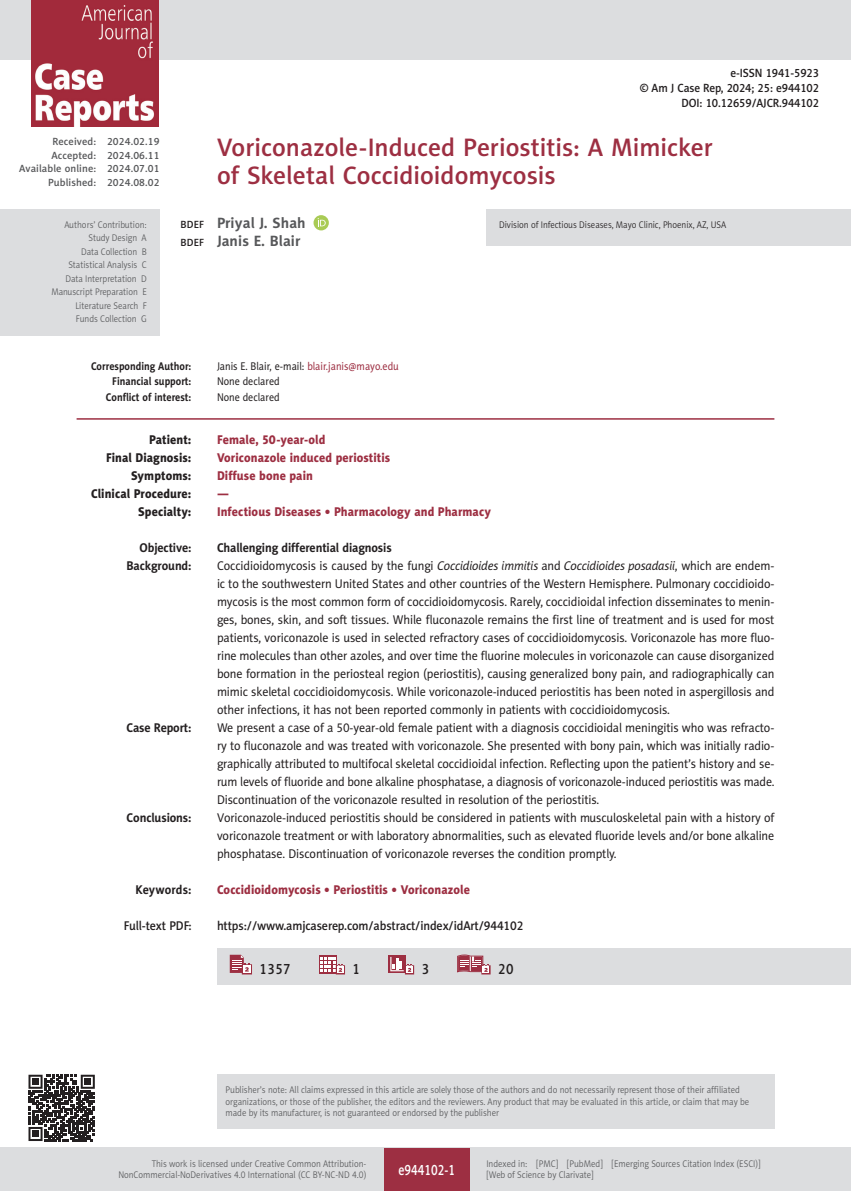
<style>
.page{position:relative;width:851px;height:1191px;background:#fff}
.page>*{position:absolute;margin:0;border:0;box-sizing:border-box;transform-origin:0 0}
.AJCR_Tytul{font:25.5px/28.5px "Naomi Sans EFN Medium";color:#9d2f42}
.AJCR_Autorzy{font:700 15px "Naomi Sans EFN";letter-spacing:.01em;color:#57585a}
.t1{font:15px "Naomi Sans EFN Medium";color:#fff;scale:.8 1}
.AJCR_dane{font:15px "Naomi Sans EFN Medium";letter-spacing:.03em;color:#231f20;scale:.9 1}
.AJCR_Summary_body{font:12.75px/18px "Naomi Sans EFN";letter-spacing:-.01em;color:#231f20;text-align:justify;scale:.95 1}
.AJCR_keywords{font:12.75px "Naomi Sans EFN Heavy";letter-spacing:.005em;color:#9d2f42;scale:.95 1}
.AJCR_Summary_body-2{font:700 12.75px "Naomi Sans EFN";letter-spacing:-.01em;color:#231f20;scale:.95 1}
.AJCR_full_text_pdf{font:12.75px "Naomi Sans EFN Medium";letter-spacing:-.01em;color:#231f20;scale:.95 1}
.AJCR_keywords-2{font:12.75px "Naomi Sans EFN Heavy";letter-spacing:.005em;color:#231f20;scale:.95 1}
.AJCR_keywords-3{font:700 12.75px "Naomi Sans EFN";letter-spacing:.005em;color:#231f20;scale:.95 1}
.AJCR_full_text_pdf-2{font:12px "Naomi Sans EFN Medium";letter-spacing:-.01em;color:#231f20;scale:.95 1}
.AJCR_Adres{font:11.25px "Naomi Sans EFN";color:#231f20;scale:.9 1}
.AJCR_Adres-2{font:700 11.25px "Naomi Sans EFN";color:#231f20;scale:.9 1}
.t2{font:10.5px "Naomi Sans EFN Medium";letter-spacing:.01em;color:#57585a}
.AJCR_pagina_indeksy{font:9.75px/11.2px "Naomi Sans EFN Light";color:#57585a;scale:.9 1}
.AJCR_Afiliacja{font:9.75px "Naomi Sans EFN Light";color:#231f20;scale:.9 1}
.s1{font-family:"Naomi Sans EFN Medium";font-weight:400;font-size:10.5px;color:#231f20}
.s2{color:#9d2f42}
.s3{font-style:italic}
</style>
<div class="page">
<div style="left:217px;top:948px;width:633px;height:36px;background:#dcdddf"></div>
<svg style="left:230px;top:954px;width:22px;height:20px"></svg>
<div style="left:319px;top:955px;width:17px;height:18px;background:#9d2f42"></div>
<svg style="left:320px;top:956px;width:25px;height:18px"></svg>
<div style="left:388px;top:955px;width:18px;height:18px;background:#9d2f42"></div>
<svg style="left:390px;top:957px;width:24px;height:17px"></svg>
<svg style="left:457px;top:954px;width:33px;height:20px"></svg>
<hr style="left:77px;top:418px;width:697px;height:2px;background:#9d2f42">
<svg style="left:313px;top:215px;width:16px;height:15px"></svg>
<svg style="left:317px;top:218px;width:8px;height:8px"></svg>
<div style="left:0;top:210px;width:159px;height:126px;background:#dcdddf"></div>
<div style="left:486px;top:210px;width:364px;height:36px;background:#dcdddf"></div>
<svg style="left:28px;top:1074px;width:67px;height:67px"></svg>
<div style="left:217px;top:1074px;width:557px;height:54px;background:#dcdddf"></div>
<div style="left:0;top:0;width:850px;height:60px;background:#dcdddf"></div>
<img style="left:32px;top:0;width:127px;height:127px">
<div style="left:0;top:1148px;width:850px;height:43px;background:#dcdddf"></div>
<div style="left:384px;top:1147px;width:85px;height:43px;background:#9d2f42"></div>
<p class="t2" style="left:52px;top:136px;width:109px">Received: 2024.02.19</p>
<p class="t2" style="left:51px;top:149px;width:110px">Accepted: 2024.06.11</p>
<p class="t2" style="left:19px;top:163px;width:142px">Available online: 2024.07.01</p>
<p class="t2" style="left:48px;top:176px;width:113px">Published: 2024.08.02</p>
<p class="AJCR_pagina_indeksy" style="left:64px;top:219px;width:93px">Authors’ Contribution:</p>
<p class="AJCR_pagina_indeksy" style="left:88px;top:232px;width:66px">Study Design A</p>
<p class="AJCR_pagina_indeksy" style="left:81px;top:246px;width:74px">Data Collection B</p>
<p class="AJCR_pagina_indeksy" style="left:68px;top:259px;width:89px">Statistical Analysis C</p>
<p class="AJCR_pagina_indeksy" style="left:65px;top:273px;width:92px">Data Interpretation D</p>
<p class="AJCR_pagina_indeksy" style="left:51px;top:286px;width:107px">Manuscript Preparation E</p>
<p class="AJCR_pagina_indeksy" style="left:75px;top:300px;width:81px">Literature Search F</p>
<p class="AJCR_pagina_indeksy" style="left:76px;top:313px;width:80px">Funds Collection G</p>
<p class="AJCR_full_text_pdf-2" style="left:730px;top:66px;width:95px">e-ISSN 1941-5923</p>
<p class="AJCR_full_text_pdf-2" style="left:639px;top:81px;width:190px">© Am J Case Rep, 2024; 25: e944102</p>
<p class="AJCR_full_text_pdf-2" style="left:681px;top:96px;width:146px">DOI: 10.12659/AJCR.944102</p>
<p class="AJCR_Tytul" style="left:217px;top:133px;width:497px">Voriconazole-Induced Periostitis: A Mimicker of Skeletal Coccidioidomycosis</p>
<p class="AJCR_Autorzy" style="left:180px;top:214px;width:127px"><span class="s1">BDEF</span> Priyal J. Shah</p>
<p class="AJCR_Autorzy" style="left:180px;top:232px;width:121px"><span class="s1">BDEF</span> Janis E. Blair</p>
<p class="AJCR_Afiliacja" style="left:499px;top:219px;width:254px">Division of Infectious Diseases, Mayo Clinic, Phoenix, AZ, USA</p>
<p class="AJCR_Adres-2" style="left:91px;top:359px;width:113px">Corresponding Author:</p>
<p class="AJCR_Adres" style="left:217px;top:359px;width:203px">Janis E. Blair, e-mail: <span class="s2">blair.janis@mayo.edu</span></p>
<p class="AJCR_Adres-2" style="left:112px;top:375px;width:89px">Financial support:</p>
<p class="AJCR_Adres" style="left:217px;top:375px;width:71px">None declared</p>
<p class="AJCR_Adres-2" style="left:106px;top:391px;width:97px">Conflict of interest:</p>
<p class="AJCR_Adres" style="left:217px;top:391px;width:71px">None declared</p>
<p class="AJCR_keywords-2" style="left:149px;top:432px;width:46px">Patient:</p>
<p class="AJCR_keywords" style="left:217px;top:432px;width:116px">Female, 50-year-old</p>
<p class="AJCR_keywords-2" style="left:106px;top:450px;width:91px">Final Diagnosis:</p>
<p class="AJCR_keywords" style="left:217px;top:450px;width:184px">Voriconazole induced periostitis</p>
<p class="AJCR_keywords-2" style="left:131px;top:468px;width:65px">Symptoms:</p>
<p class="AJCR_keywords" style="left:217px;top:468px;width:102px">Diffuse bone pain</p>
<p class="AJCR_keywords-2" style="left:91px;top:486px;width:107px">Clinical Procedure:</p>
<p class="AJCR_keywords" style="left:217px;top:486px;width:14px">—</p>
<p class="AJCR_keywords-2" style="left:138px;top:504px;width:58px">Specialty:</p>
<p class="AJCR_keywords" style="left:217px;top:504px;width:290px">Infectious Diseases • Pharmacology and Pharmacy</p>
<p class="AJCR_Summary_body-2" style="left:139px;top:540px;width:56px">Objective:</p>
<p class="AJCR_Summary_body-2" style="left:217px;top:540px;width:185px">Challenging differential diagnosis</p>
<p class="AJCR_Summary_body-2" style="left:126px;top:558px;width:70px">Background:</p>
<p class="AJCR_Summary_body" style="left:217px;top:557px;width:588px">Coccidioidomycosis is caused by the fungi <span class="s3">Coccidioides immitis</span> and <span class="s3">Coccidioides posadasii</span>, which are endem&shy;ic to the southwestern United States and other countries of the Western Hemisphere. Pulmonary coccidioido&shy;mycosis is the most common form of coccidioidomycosis. Rarely, coccidioidal infection disseminates to menin&shy;ges, bones, skin, and soft tissues. While fluconazole remains the first line of treatment and is used for most patients, voriconazole is used in selected refractory cases of coccidioidomycosis. Voriconazole has more fluo&shy;rine molecules than other azoles, and over time the fluorine molecules in voriconazole can cause disorganized bone formation in the periosteal region (periostitis), causing generalized bony pain, and radiographically can mimic skeletal coccidioidomycosis. While voriconazole-induced periostitis has been noted in aspergillosis and other infections, it has not been reported commonly in patients with coccidioidomycosis.</p>
<p class="AJCR_Summary_body-2" style="left:126px;top:720px;width:70px">Case Report:</p>
<p class="AJCR_Summary_body" style="left:217px;top:719px;width:588px">We present a case of a 50-year-old female patient with a diagnosis coccidioidal meningitis who was refracto&shy;ry to fluconazole and was treated with voriconazole. She presented with bony pain, which was initially radio&shy;graphically attributed to multifocal skeletal coccidioidal infection. Reflecting upon the patient’s history and se&shy;rum levels of fluoride and bone alkaline phosphatase, a diagnosis of voriconazole-induced periostitis was made.<br>Discontinuation of the voriconazole resulted in resolution of the periostitis.</p>
<p class="AJCR_Summary_body-2" style="left:127px;top:810px;width:70px">Conclusions:</p>
<p class="AJCR_Summary_body" style="left:217px;top:809px;width:588px">Voriconazole-induced periostitis should be considered in patients with musculoskeletal pain with a history of voriconazole treatment or with laboratory abnormalities, such as elevated fluoride levels and/or bone alkaline phosphatase. Discontinuation of voriconazole reverses the condition promptly.</p>
<p class="AJCR_keywords-3" style="left:135px;top:882px;width:60px">Keywords:</p>
<p class="AJCR_keywords" style="left:217px;top:882px;width:268px">Coccidioidomycosis • Periostitis • Voriconazole</p>
<p class="AJCR_full_text_pdf" style="left:124px;top:918px;width:73px">Full-text PDF:</p>
<p class="AJCR_full_text_pdf" style="left:217px;top:918px;width:324px">https://www.amjcaserep.com/abstract/index/idArt/944102</p>
<p class="AJCR_dane" style="left:259px;top:960px;width:36px">1357</p>
<p class="AJCR_dane" style="left:352px;top:960px;width:10px">1</p>
<p class="AJCR_dane" style="left:421px;top:960px;width:10px">3</p>
<p class="AJCR_dane" style="left:498px;top:960px;width:19px">20</p>
<p class="AJCR_pagina_indeksy" style="left:225px;top:1084px;width:583px">Publisher’s note: All claims expressed in this article are solely those of the authors and do not necessarily represent those of their affiliated organizations, or those of the publisher, the editors and the reviewers. Any product that may be evaluated in this article, or claim that may be made by its manufacturer, is not guaranteed or endorsed by the publisher</p>
<p class="AJCR_pagina_indeksy" style="left:118px;top:1158px;width:277px;text-align:right">This work is licensed under Creative Common Attribution-<br>NonCommercial-NoDerivatives 4.0 International (CC BY-NC-ND 4.0)</p>
<p class="t1" style="left:398px;top:1160px;width:72px">e944102-1</p>
<p class="AJCR_pagina_indeksy" style="left:486px;top:1158px;width:306px">Indexed in: [PMC] [PubMed] [Emerging Sources Citation Index (ESCI)] [Web of Science by Clarivate]</p>
</div>
